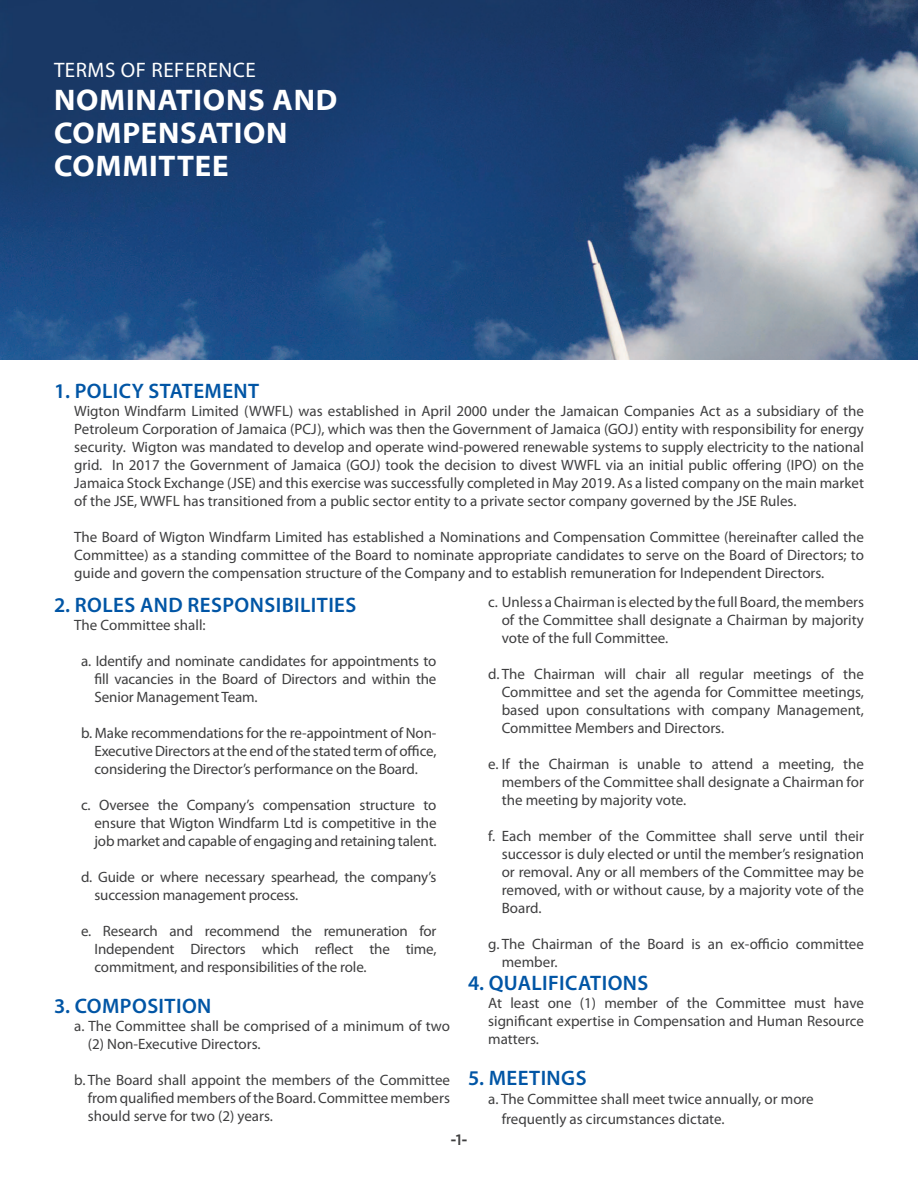
<style>
.page{position:relative;width:918px;height:1188px;background:#fff}
.page>*{position:absolute;margin:0;border:0;box-sizing:border-box;transform-origin:0 0}
.t1{font:700 30px/33px "Myriad Web Pro";letter-spacing:.025em;color:#fff}
.t2{font:600 21px "Myriad Pro";letter-spacing:.02em;color:#0155a5}
.t3{font:21px "Myriad Pro";letter-spacing:.025em;color:#fff}
.t4{font:15px/18px "Myriad Pro";color:#3e3e3f;text-align:justify}
.t5{font:500 15px "Gotham";color:#3e3e3f}
</style>
<div class="page">
<img style="left:0;top:0;width:918px;height:360px">
<h2 class="t3" style="left:54px;top:57px;width:203px">TERMS OF REFERENCE</h2>
<h1 class="t1" style="left:54px;top:84px;width:285px">NOMINATIONS AND<br>COMPENSATION<br>COMMITTEE</h1>
<h2 class="t2" style="left:54px;top:378px;width:207px">1. POLICY STATEMENT</h2>
<p class="t4" style="left:74px;top:402px;width:791px">Wigton Windfarm Limited (WWFL) was established in April 2000 under the Jamaican Companies Act as a subsidiary of the Petroleum Corporation of Jamaica (PCJ), which was then the Government of Jamaica (GOJ) entity with responsibility for energy security. Wigton was mandated to develop and operate wind-powered renewable systems to supply electricity to the national grid. In 2017 the Government of Jamaica (GOJ) took the decision to divest WWFL via an initial public offering (IPO) on the Jamaica Stock Exchange (JSE) and this exercise was successfully completed in May 2019. As a listed company on the main market of the JSE, WWFL has transitioned from a public sector entity to a private sector company governed by the JSE Rules.</p>
<p class="t4" style="left:74px;top:528px;width:791px">The Board of Wigton Windfarm Limited has established a Nominations and Compensation Committee (hereinafter called the Committee) as a standing committee of the Board to nominate appropriate candidates to serve on the Board of Directors; to guide and govern the compensation structure of the Company and to establish remuneration for Independent Directors.</p>
<h2 class="t2" style="left:54px;top:591px;width:304px">2. ROLES AND RESPONSIBILITIES</h2>
<p class="t4" style="left:74px;top:616px;width:133px">The Committee shall:</p>
<p class="t4" style="left:94px;top:652px;width:344px;text-indent:-14px">a. Identify and nominate candidates for appointments to fill vacancies in the Board of Directors and within the Senior Management Team.</p>
<p class="t4" style="left:94px;top:724px;width:344px;text-indent:-14px">b. Make recommendations for the re-appointment of Non-Executive Directors at the end of the stated term of office, considering the Director’s performance on the Board.</p>
<p class="t4" style="left:94px;top:796px;width:344px;text-indent:-14px">c. Oversee the Company’s compensation structure to ensure that Wigton Windfarm Ltd is competitive in the job market and capable of engaging and retaining talent.</p>
<p class="t4" style="left:94px;top:868px;width:343px;text-indent:-14px">d. Guide or where necessary spearhead, the company’s succession management process.</p>
<p class="t4" style="left:94px;top:922px;width:344px;text-indent:-14px">e. Research and recommend the remuneration for Independent Directors which reflect the time, commitment, and responsibilities of the role.</p>
<h2 class="t2" style="left:54px;top:992px;width:159px">3. COMPOSITION</h2>
<p class="t4" style="left:88px;top:1016px;width:364px;text-indent:-14px">a. The Committee shall be comprised of a minimum of two (2) Non-Executive Directors.</p>
<p class="t4" style="left:88px;top:1070px;width:364px;text-indent:-14px">b. The Board shall appoint the members of the Committee from qualified members of the Board. Committee members should serve for two (2) years.</p>
<p class="t4" style="left:502px;top:593px;width:364px;text-indent:-14px">c. Unless a Chairman is elected by the full Board, the members of the Committee shall designate a Chairman by majority vote of the full Committee.</p>
<p class="t4" style="left:502px;top:665px;width:364px;text-indent:-14px">d. The Chairman will chair all regular meetings of the Committee and set the agenda for Committee meetings, based upon consultations with company Management, Committee Members and Directors.</p>
<p class="t4" style="left:502px;top:755px;width:364px;text-indent:-14px">e. If the Chairman is unable to attend a meeting, the members of the Committee shall designate a Chairman for the meeting by majority vote.</p>
<p class="t4" style="left:502px;top:827px;width:364px;text-indent:-14px">f. Each member of the Committee shall serve until their successor is duly elected or until the member’s resignation or removal. Any or all members of the Committee may be removed, with or without cause, by a majority vote of the Board.</p>
<p class="t4" style="left:502px;top:935px;width:364px;text-indent:-14px">g. The Chairman of the Board is an ex-officio committee member.</p>
<h2 class="t2" style="left:468px;top:970px;width:182px">4. QUALIFICATIONS</h2>
<p class="t4" style="left:488px;top:994px;width:377px">At least one (1) member of the Committee must have significant expertise in Compensation and Human Resource matters.</p>
<h2 class="t2" style="left:468px;top:1064px;width:120px">5. MEETINGS</h2>
<p class="t4" style="left:502px;top:1089px;width:314px;line-height:19.5px;text-indent:-14px">a. The Committee shall meet twice annually, or more frequently as circumstances dictate.</p>
<p class="t5" style="left:451px;top:1131px;width:18px">-1-</p>
</div>
